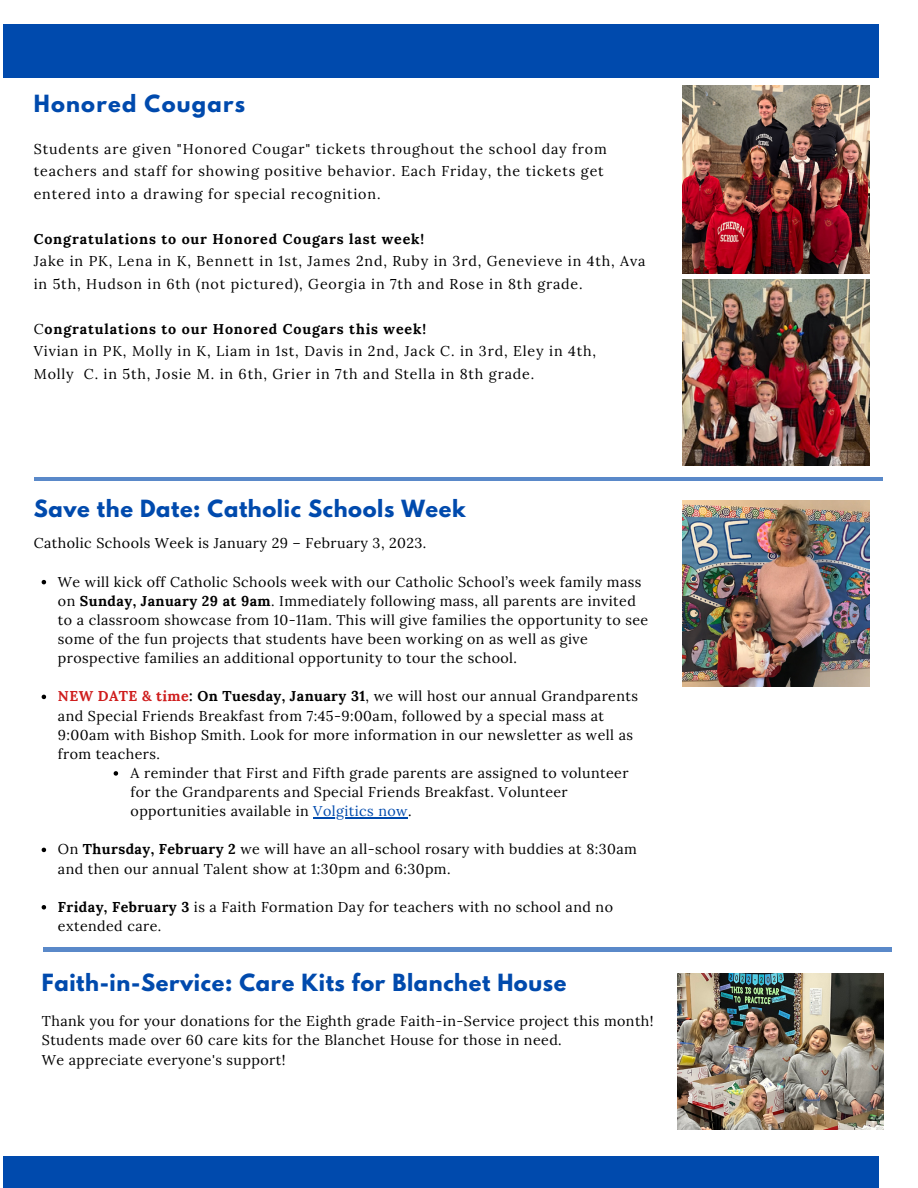
<style>
.page{position:relative;width:918px;height:1188px;background:#fff}
.page>*{position:absolute;margin:0;border:0;box-sizing:border-box;transform-origin:0 0}
.t1{font:700 21px "League Spartan";letter-spacing:.03em;color:#004aad}
.t2{font:700 21px "League Spartan";letter-spacing:.06em;color:#004aad}
.t3{font:14.25px/19.2px "Lora";letter-spacing:.03em;color:#000}
.t4{font:14.25px/22.5px "Lora";letter-spacing:.06em;color:#000}
.t5{font:700 14.25px "Lora";letter-spacing:.06em;color:#000}
.s1{font-weight:700}
.s2{font-weight:700;color:#cf1d1d}
.s3{color:#004aad}
</style>
<div class="page">
<div style="left:4px;top:1157px;width:875px;height:31px;background:#004aad"></div>
<div style="left:4px;top:25px;width:875px;height:53px;background:#004aad"></div>
<img style="left:683px;top:280px;width:187px;height:185px">
<img style="left:683px;top:85px;width:187px;height:188px">
<hr style="left:35px;top:477px;width:848px;height:4px;background:#5a89c9">
<svg style="left:42px;top:580px;width:4px;height:4px"></svg>
<svg style="left:42px;top:695px;width:4px;height:4px"></svg>
<svg style="left:114px;top:771px;width:4px;height:5px"></svg>
<hr style="left:313px;top:817px;width:95px;height:1px;background:#004aad">
<svg style="left:42px;top:848px;width:4px;height:4px"></svg>
<svg style="left:42px;top:905px;width:4px;height:5px"></svg>
<img style="left:683px;top:501px;width:187px;height:186px">
<hr style="left:43px;top:948px;width:848px;height:3px;background:#004aad">
<img style="left:677px;top:973px;width:206px;height:157px">
<h1 class="t2" style="left:34px;top:94px;width:213px">Honored Cougars</h1>
<p class="t4" style="left:34px;top:137px;width:575px">Students are given "Honored Cougar" tickets throughout the school day from teachers and staff for showing positive behavior. Each Friday, the tickets get entered into a drawing for special recognition.</p>
<p class="t5" style="left:34px;top:229px;width:392px">Congratulations to our Honored Cougars last week!</p>
<p class="t4" style="left:34px;top:250px;width:613px">Jake in PK, Lena in K, Bennett in 1st, James 2nd, Ruby in 3rd, Genevieve in 4th, Ava in 5th, Hudson in 6th (not pictured), Georgia in 7th and Rose in 8th grade.</p>
<p class="t4" style="left:34px;top:317px;width:564px">C<span class="s1">ongratulations to our Honored Cougars this week!<br></span>Vivian in PK, Molly in K, Liam in 1st, Davis in 2nd, Jack C. in 3rd, Eley in 4th,<br>Molly C. in 5th, Josie M. in 6th, Grier in 7th and Stella in 8th grade.</p>
<h1 class="t1" style="left:34px;top:498px;width:433px">Save the Date: Catholic Schools Week</h1>
<p class="t3" style="left:34px;top:534px;width:394px">Catholic Schools Week is January 29 – February 3, 2023.</p>
<p class="t3" style="left:58px;top:572px;width:592px">We will kick off Catholic Schools week with our Catholic School’s week family mass on <span class="s1">Sunday, January 29 at 9am</span>. Immediately following mass, all parents are invited to a classroom showcase from 10-11am. This will give families the opportunity to see some of the fun projects that students have been working on as well as give prospective families an additional opportunity to tour the school.</p>
<p class="t3" style="left:58px;top:687px;width:582px"><span class="s2">NEW DATE &amp; time</span><span class="s1">: On Tuesday, January 31</span>, we will host our annual Grandparents</p>
<p class="t3" style="left:58px;top:706px;width:548px">and Special Friends Breakfast from 7:45-9:00am, followed by a special mass at</p>
<p class="t3" style="left:58px;top:725px;width:577px">9:00am with Bishop Smith. Look for more information in our newsletter as well as</p>
<p class="t3" style="left:58px;top:744px;width:103px">from teachers.</p>
<p class="t3" style="left:131px;top:763px;width:499px">A reminder that First and Fifth grade parents are assigned to volunteer</p>
<p class="t3" style="left:131px;top:782px;width:439px">for the Grandparents and Special Friends Breakfast. Volunteer</p>
<p class="t3" style="left:131px;top:801px;width:282px">opportunities available in <span class="s3">Volgitics now</span>.</p>
<p class="t3" style="left:58px;top:840px;width:580px">On <span class="s1">Thursday, February 2</span> we will have an all-school rosary with buddies at 8:30am and then our annual Talent show at 1:30pm and 6:30pm.</p>
<p class="t3" style="left:58px;top:897px;width:557px"><span class="s1">Friday, February 3</span> is a Faith Formation Day for teachers with no school and no extended care.</p>
<h1 class="t1" style="left:42px;top:973px;width:526px">Faith-in-Service: Care Kits for Blanchet House</h1>
<p class="t3" style="left:42px;top:1012px;width:613px">Thank you for your donations for the Eighth grade Faith-in-Service project this month!<br>Students made over 60 care kits for the Blanchet House for those in need.<br>We appreciate everyone's support!</p>
</div>
